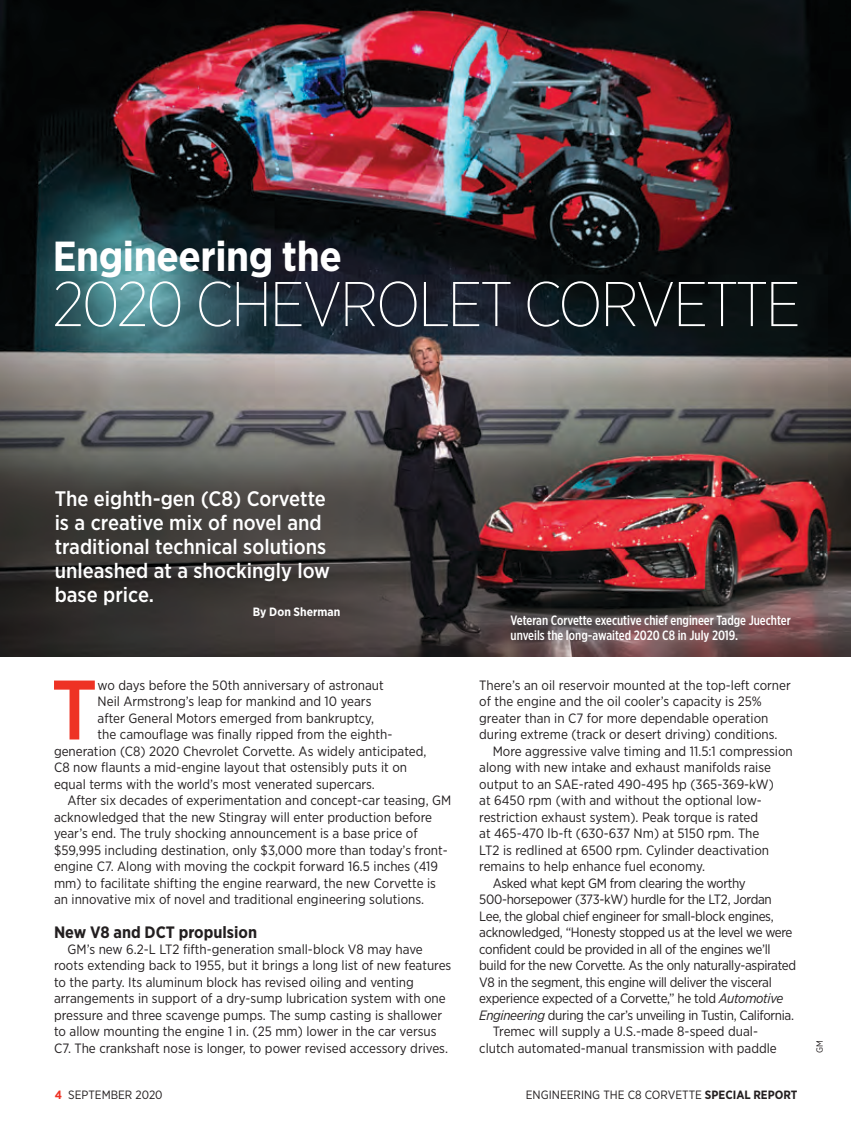
<style>
.page{position:relative;width:851px;height:1134px;background:#fff}
.page>*{position:absolute;margin:0;border:0;box-sizing:border-box;transform-origin:0 0}
.t1{font:500 84.15px "Gotham Narrow";color:#ee3224}
.t2{font:200 63px "Gotham Narrow";letter-spacing:-.035em;color:#fff}
.t3{font:700 42px "Gotham Narrow";letter-spacing:-.01em;color:#fff}
.t4{font:500 21px/24px "Gotham Narrow";color:#fff}
.t5{font:700 16.5px "Gotham Narrow";color:#231f20}
.t6{font:13.5px/16.5px "Gotham Narrow";color:#231f20}
.t7{font:13.5px "Gotham Narrow";letter-spacing:-.025em;color:#231f20}
.t8{font:500 13.5px/15px "Gotham X Narrow";color:#fff}
.t9{font:12px "Gotham Narrow";color:#231f20}
.t10{font:700 12px "Gotham Narrow";color:#fff}
.t11{font:9px "Gotham Narrow";color:#231f20}
.s1{font-style:italic}
.s2{font-weight:700;color:#ee3224}
.s3{font-weight:700}
</style>
<div class="page">
<img style="left:0;top:0;width:850px;height:657px">
<h3 class="t3" style="left:53px;top:229px;width:290px">Engineering the</h3>
<h2 class="t2" style="left:53px;top:266px;width:749px">2020 CHEVROLET CORVETTE</h2>
<h3 class="t4" style="left:55px;top:486px;width:277px">The eighth-gen (C8) Corvette is a creative mix of novel and traditional technical solutions unleashed at a shockingly low base price.</h3>
<p class="t10" style="left:253px;top:604px;width:89px">By Don Sherman</p>
<h1 class="t1" style="left:51px;top:657px;width:48px">T</h1>
<p class="t6" style="left:98px;top:677px;width:288px">wo days before the 50th anniversary of astronaut</p>
<p class="t6" style="left:98px;top:693px;width:275px">Neil Armstrong’s leap for mankind and 10 years</p>
<p class="t6" style="left:98px;top:710px;width:278px">after General Motors emerged from bankruptcy,</p>
<p class="t6" style="left:98px;top:726px;width:296px">the camouflage was finally ripped from the eighth-</p>
<p class="t6" style="left:54px;top:743px;width:374px">generation (C8) 2020 Chevrolet Corvette. As widely anticipated,</p>
<p class="t6" style="left:54px;top:759px;width:354px">C8 now flaunts a mid-engine layout that ostensibly puts it on</p>
<p class="t6" style="left:54px;top:776px;width:322px">equal terms with the world’s most venerated supercars.</p>
<p class="t6" style="left:67px;top:792px;width:385px">After six decades of experimentation and concept-car teasing, GM</p>
<p class="t6" style="left:54px;top:809px;width:379px">acknowledged that the new Stingray will enter production before</p>
<p class="t6" style="left:54px;top:825px;width:365px">year’s end. The truly shocking announcement is a base price of</p>
<p class="t6" style="left:54px;top:842px;width:395px">$59,995 including destination, only $3,000 more than today’s front-</p>
<p class="t6" style="left:54px;top:858px;width:385px">engine C7. Along with moving the cockpit forward 16.5 inches (419</p>
<p class="t6" style="left:54px;top:875px;width:383px">mm) to facilitate shifting the engine rearward, the new Corvette is</p>
<p class="t6" style="left:54px;top:891px;width:372px">an innovative mix of novel and traditional engineering solutions.</p>
<p class="t5" style="left:54px;top:921px;width:204px">New V8 and DCT propulsion</p>
<p class="t6" style="left:54px;top:941px;width:399px;text-indent:14px">GM’s new 6.2-L LT2 fifth-generation small-block V8 may have roots extending back to 1955, but it brings a long list of new features to the party. Its aluminum block has revised oiling and venting arrangements in support of a dry-sump lubrication system with one pressure and three scavenge pumps. The sump casting is shallower to allow mounting the engine 1 in. (25 mm) lower in the car versus C7. The crankshaft nose is longer, to power revised accessory drives.</p>
<p class="t8" style="left:510px;top:613px;width:282px">Veteran Corvette executive chief engineer Tadge Juechter unveils the long-awaited 2020 C8 in July 2019.</p>
<p class="t6" style="left:479px;top:677px;width:313px">There’s an oil reservoir mounted at the top-left corner</p>
<p class="t6" style="left:479px;top:693px;width:284px">of the engine and the oil cooler’s capacity is 25%</p>
<p class="t6" style="left:479px;top:710px;width:291px">greater than in C7 for more dependable operation</p>
<p class="t6" style="left:479px;top:726px;width:300px">during extreme (track or desert driving) conditions.</p>
<p class="t6" style="left:492px;top:743px;width:301px">More aggressive valve timing and 11.5:1 compression</p>
<p class="t6" style="left:479px;top:759px;width:293px">along with new intake and exhaust manifolds raise</p>
<p class="t6" style="left:479px;top:776px;width:296px">output to an SAE-rated 490-495 hp (365-369-kW)</p>
<p class="t6" style="left:479px;top:792px;width:284px">at 6450 rpm (with and without the optional low-</p>
<p class="t6" style="left:479px;top:809px;width:280px">restriction exhaust system). Peak torque is rated</p>
<p class="t6" style="left:479px;top:825px;width:281px">at 465-470 lb-ft (630-637 Nm) at 5150 rpm. The</p>
<p class="t6" style="left:479px;top:842px;width:291px">LT2 is redlined at 6500 rpm. Cylinder deactivation</p>
<p class="t6" style="left:479px;top:858px;width:227px">remains to help enhance fuel economy.</p>
<p class="t7" style="left:492px;top:875px;width:254px">Asked what kept GM from clearing the worthy</p>
<p class="t7" style="left:479px;top:891px;width:294px">500-horsepower (373-kW) hurdle for the LT2, Jordan</p>
<p class="t7" style="left:479px;top:908px;width:296px">Lee, the global chief engineer for small-block engines,</p>
<p class="t7" style="left:479px;top:924px;width:315px">acknowledged, “Honesty stopped us at the level we were</p>
<p class="t7" style="left:479px;top:941px;width:293px">confident could be provided in all of the engines we’ll</p>
<p class="t7" style="left:479px;top:957px;width:318px">build for the new Corvette. As the only naturally-aspirated</p>
<p class="t7" style="left:479px;top:974px;width:294px">V8 in the segment, this engine will deliver the visceral</p>
<p class="t7" style="left:479px;top:990px;width:305px">experience expected of a Corvette,” he told <span class="s1">Automotive</span></p>
<p class="t7" style="left:479px;top:1007px;width:316px"><span class="s1">Engineering</span> during the car’s unveiling in Tustin, California.</p>
<p class="t6" style="left:492px;top:1023px;width:267px">Tremec will supply a U.S.-made 8-speed dual-</p>
<p class="t6" style="left:479px;top:1040px;width:299px">clutch automated-manual transmission with paddle</p>
<p class="t9" style="left:55px;top:1087px;width:109px"><span class="s2">4</span> SEPTEMBER 2020</p>
<p class="t9" style="left:526px;top:1087px;width:273px">ENGINEERING THE C8 CORVETTE <span class="s3">SPECIAL REPORT</span></p>
<p class="t11" style="left:814px;top:1053px;width:14px;rotate:-90deg">GM</p>
</div>
